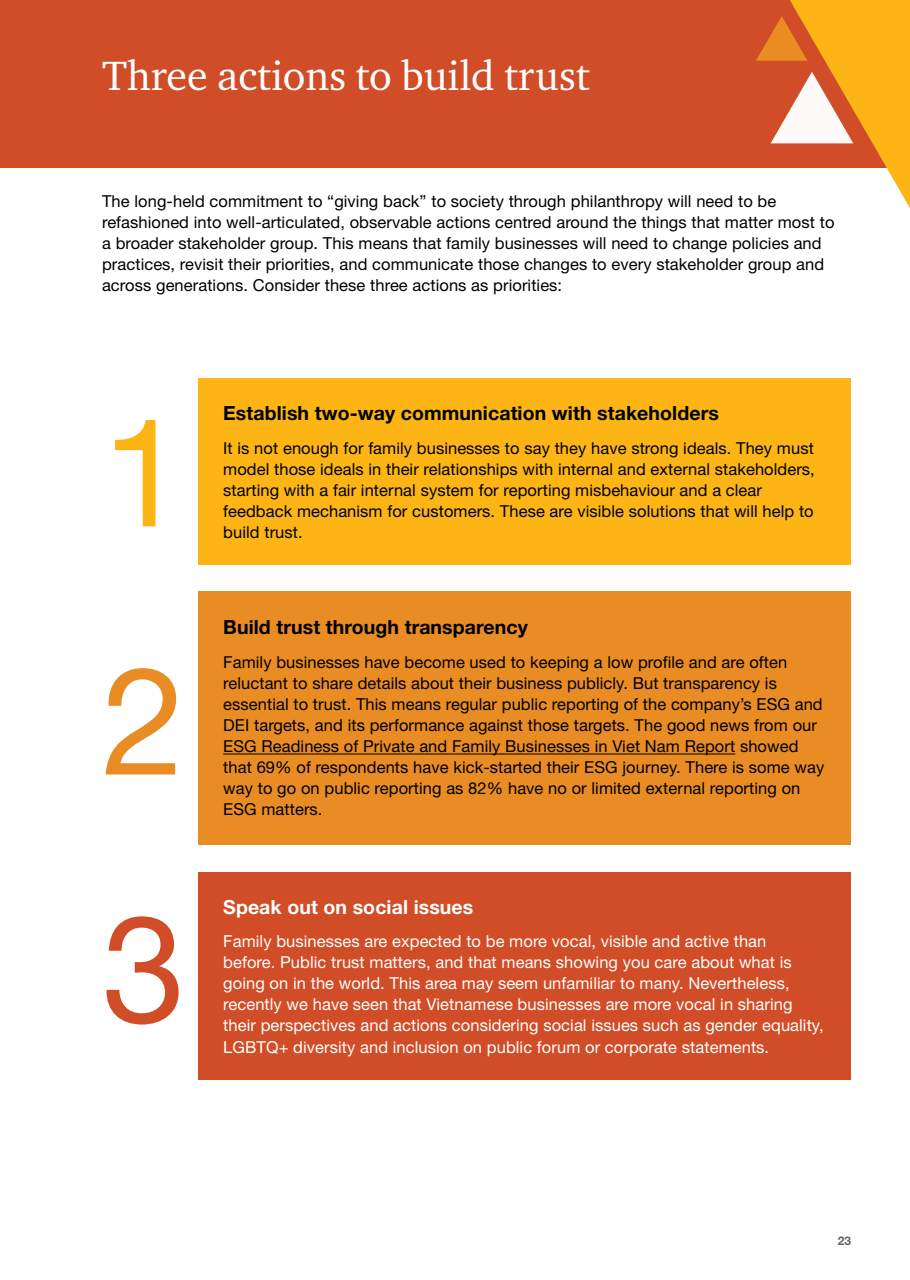
<style>
.page{position:relative;width:910px;height:1280px;background:#fff}
.page>*{position:absolute;margin:0;border:0;box-sizing:border-box;transform-origin:0 0}
.t1{font:150px "SVN Helvetica Neue";color:#fcb515}
.t2{font:150px "SVN Helvetica Neue";color:#e98c24}
.t3{font:150px "SVN Helvetica Neue";color:#d04d27}
.t4{font:42px "Charter ITC Pro";color:#fff}
.t5{font:700 19.5px "SVN Helvetica Neue";letter-spacing:.005em;color:#000}
.t6{font:700 19.5px "SVN Helvetica Neue";letter-spacing:.005em;color:#fff}
.t7{font:16.5px/21px "SVN Helvetica Neue";letter-spacing:.005em;color:#000}
.t8{font:16.5px/21px "SVN Helvetica Neue";letter-spacing:.005em;color:#fff}
.t9{font:700 12px "Helvetica Neue";color:#636466}
</style>
<div class="page">
<div style="left:0;top:0;width:910px;height:167px;background:#d04d27"></div>
<svg style="left:756px;top:0;width:154px;height:208px"></svg>
<div style="left:198px;top:378px;width:652px;height:187px;background:#fcb515"></div>
<div style="left:198px;top:591px;width:652px;height:253px;background:#e98c24"></div>
<hr style="left:223px;top:753px;width:512px;height:1px;background:#000">
<div style="left:198px;top:872px;width:652px;height:208px;background:#d04d27"></div>
<h2 class="t4" style="left:102px;top:50px;width:489px">Three actions to build trust</h2>
<p class="t7" style="left:102px;top:189px;width:734px">The long-held commitment to “giving back” to society through philanthropy will need to be refashioned into well-articulated, observable actions centred around the things that matter most to a broader stakeholder group. This means that family businesses will need to change policies and practices, revisit their priorities, and communicate those changes to every stakeholder group and across generations. Consider these three actions as priorities:</p>
<h1 class="t1" style="left:102px;top:356px;width:85px">1</h1>
<h1 class="t2" style="left:102px;top:604px;width:85px">2</h1>
<h1 class="t3" style="left:102px;top:853px;width:85px">3</h1>
<p class="t5" style="left:223px;top:398px;width:497px">Establish two-way communication with stakeholders</p>
<p class="t7" style="left:223px;top:436px;width:593px">It is not enough for family businesses to say they have strong ideals. They must model those ideals in their relationships with internal and external stakeholders, starting with a fair internal system for reporting misbehaviour and a clear feedback mechanism for customers. These are visible solutions that will help to build trust.</p>
<p class="t5" style="left:223px;top:612px;width:306px">Build trust through transparency</p>
<p class="t7" style="left:223px;top:650px;width:603px">Family businesses have become used to keeping a low profile and are often reluctant to share details about their business publicly. But transparency is essential to trust. This means regular public reporting of the company’s ESG and DEI targets, and its performance against those targets. The good news from our ESG Readiness of Private and Family Businesses in Viet Nam Report showed that 69% of respondents have kick-started their ESG journey. There is some way way to go on public reporting as 82% have no or limited external reporting on ESG matters.</p>
<p class="t6" style="left:223px;top:891px;width:252px">Speak out on social issues</p>
<p class="t8" style="left:223px;top:929px;width:602px">Family businesses are expected to be more vocal, visible and active than<br>before. Public trust matters, and that means showing you care about what is going on in the world. This area may seem unfamiliar to many. Nevertheless, recently we have seen that Vietnamese businesses are more vocal in sharing their perspectives and actions considering social issues such as gender equality, LGBTQ+ diversity and inclusion on public forum or corporate statements.</p>
<p class="t9" style="left:838px;top:1232px;width:15px">23</p>
</div>
